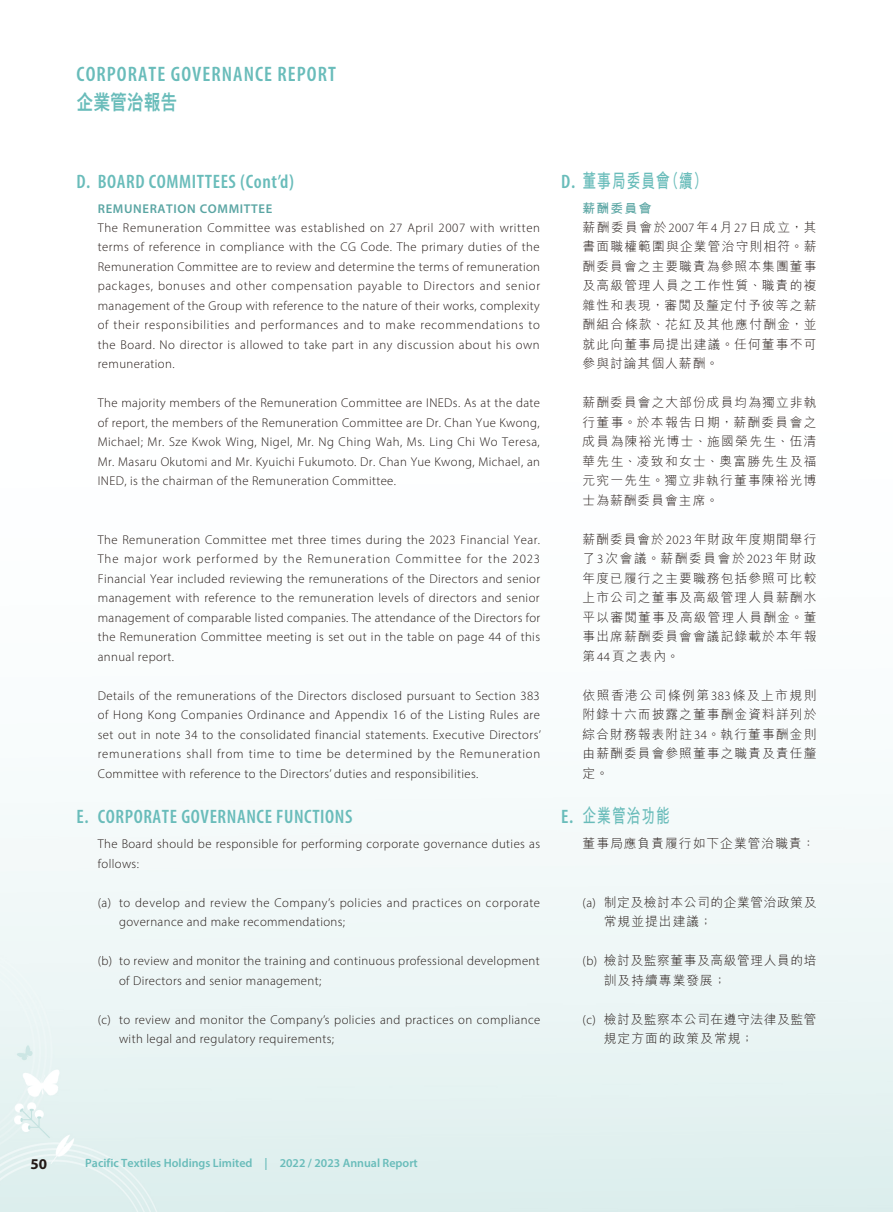
<style>
.page{position:relative;width:893px;height:1212px;background:#fff}
.page>*{position:absolute;margin:0;border:0;box-sizing:border-box;transform-origin:0 0}
.t1{font:600 condensed 21px "Myriad Pro";letter-spacing:.05em;color:#69bcba}
.t2{font:800 21px "M Hei HK";color:#69bcba;scale:.8 1}
.t3{font:600 condensed 19.5px "Myriad Pro";letter-spacing:.03em;color:#69bcba}
.t4{font:700 19.5px "M Hei HK";letter-spacing:.08em;color:#69bcba;scale:.7 1}
.t5{font:700 15px "Myriad Pro";color:#231916}
.t6{font:300 12.75px/19.5px "Myriad Pro";letter-spacing:.03em;color:#231916;text-align:justify}
.t7{font:300 12.75px/19.5px "M Hei HK";letter-spacing:.085em;color:#231916;text-align:justify}
.t8{font:300 12.75px/19.5px "M Hei HK";letter-spacing:.045em;color:#231916}
.t9{font:600 12.75px "Myriad Pro";letter-spacing:.05em;color:#5aa5a3}
.t10{font:600 12px "Myriad Pro";color:#69bcba}
.s1{font-family:"Myriad Pro";font-weight:600;font-stretch:condensed}
.s2{font-weight:700;color:#5aa5a3}
.s3{font-family:"Myriad Pro"}
</style>
<div class="page">
<h1 class="t1" style="left:77px;top:61px;width:261px">CORPORATE GOVERNANCE REPORT</h1>
<h1 class="t2" style="left:77px;top:91px;width:128px">企業管治報告</h1>
<h2 class="t3" style="left:77px;top:169px;width:219px">D. BOARD COMMITTEES (Cont’d)</h2>
<p class="t9" style="left:98px;top:200px;width:176px">REMUNERATION COMMITTEE</p>
<p class="t6" style="left:98px;top:218px;width:444px">The Remuneration Committee was established on 27 April 2007 with written terms of reference in compliance with the CG Code. The primary duties of the Remuneration Committee are to review and determine the terms of remuneration packages, bonuses and other compensation payable to Directors and senior management of the Group with reference to the nature of their works, complexity of their responsibilities and performances and to make recommendations to the Board. No director is allowed to take part in any discussion about his own remuneration.</p>
<p class="t6" style="left:98px;top:393px;width:444px">The majority members of the Remuneration Committee are INEDs. As at the date of report, the members of the Remuneration Committee are Dr. Chan Yue Kwong, Michael; Mr. Sze Kwok Wing, Nigel, Mr. Ng Ching Wah, Ms. Ling Chi Wo Teresa, Mr. Masaru Okutomi and Mr. Kyuichi Fukumoto. Dr. Chan Yue Kwong, Michael, an INED, is the chairman of the Remuneration Committee.</p>
<p class="t6" style="left:98px;top:530px;width:444px">The Remuneration Committee met three times during the 2023 Financial Year.<br>The major work performed by the Remuneration Committee for the 2023<br>Financial Year included reviewing the remunerations of the Directors and senior management with reference to the remuneration levels of directors and senior management of comparable listed companies. The attendance of the Directors for the Remuneration Committee meeting is set out in the table on page 44 of this annual report.</p>
<p class="t6" style="left:98px;top:686px;width:445px">Details of the remunerations of the Directors disclosed pursuant to Section 383 of Hong Kong Companies Ordinance and Appendix 16 of the Listing Rules are set out in note 34 to the consolidated financial statements. Executive Directors’ remunerations shall from time to time be determined by the Remuneration Committee with reference to the Directors’ duties and responsibilities.</p>
<h2 class="t3" style="left:77px;top:805px;width:277px">E. CORPORATE GOVERNANCE FUNCTIONS</h2>
<p class="t6" style="left:98px;top:834px;width:444px">The Board should be responsible for performing corporate governance duties as follows:</p>
<p class="t6" style="left:119px;top:892px;width:422px;text-indent:-21px">(a) to develop and review the Company’s policies and practices on corporate governance and make recommendations;</p>
<p class="t6" style="left:119px;top:951px;width:422px;text-indent:-21px">(b) to review and monitor the training and continuous professional development of Directors and senior management;</p>
<p class="t6" style="left:119px;top:1009px;width:423px;text-indent:-21px">(c) to review and monitor the Company’s policies and practices on compliance with legal and regulatory requirements;</p>
<h2 class="t4" style="left:561px;top:166px;width:210px"><span class="s1">D.</span> 董事局委員會（續）</h2>
<p class="t7" style="left:583px;top:198px;width:235px;text-align:left"><span class="s2">薪酬委員會<br></span>薪酬委員會於<span class="s3">2007</span>年<span class="s3">4</span>月<span class="s3">27</span>日成立，其書面職權範圍與企業管治守則相符。薪酬委員會之主要職責為參照本集團董事及高級管理人員之工作性質、職責的複雜性和表現，審閱及釐定付予彼等之薪酬組合條款、花紅及其他應付酬金，並就此向董事局提出建議。任何董事不可參與討論其個人薪酬。</p>
<p class="t7" style="left:583px;top:393px;width:235px">薪酬委員會之大部份成員均為獨立非執行董事。於本報告日期，薪酬委員會之成員為陳裕光博士、施國榮先生、伍清華先生、凌致和女士、奧富勝先生及福元究一先生。獨立非執行董事陳裕光博士為薪酬委員會主席。</p>
<p class="t7" style="left:583px;top:529px;width:235px">薪酬委員會於<span class="s3">2023</span>年財政年度期間舉行了<span class="s3">3</span>次會議。薪酬委員會於<span class="s3">2023</span>年財政年度已履行之主要職務包括參照可比較上市公司之董事及高級管理人員薪酬水平以審閱董事及高級管理人員酬金。董事出席薪酬委員會會議記錄載於本年報第<span class="s3">44</span>頁之表內。</p>
<p class="t7" style="left:583px;top:685px;width:235px">依照香港公司條例第<span class="s3">383</span>條及上市規則附錄十六而披露之董事酬金資料詳列於綜合財務報表附註<span class="s3">34</span>。執行董事酬金則由薪酬委員會參照董事之職責及責任釐定。</p>
<h2 class="t4" style="left:561px;top:802px;width:157px"><span class="s1">E.</span> 企業管治功能</h2>
<p class="t7" style="left:583px;top:833px;width:234px">董事局應負責履行如下企業管治職責：</p>
<p class="t8" style="left:604px;top:892px;width:214px;text-indent:-21px"><span class="s3">(a)</span> 制定及檢討本公司的企業管治政策及常規並提出建議；</p>
<p class="t8" style="left:604px;top:950px;width:214px;text-indent:-21px"><span class="s3">(b)</span> 檢討及監察董事及高級管理人員的培訓及持續專業發展；</p>
<p class="t8" style="left:604px;top:1009px;width:214px;text-indent:-21px"><span class="s3">(c)</span> 檢討及監察本公司在遵守法律及監管規定方面的政策及常規；</p>
<p class="t5" style="left:30px;top:1154px;width:18px">50</p>
<p class="t10" style="left:85px;top:1155px;width:334px">Pacific Textiles Holdings Limited | 2022 / 2023 Annual Report</p>
</div>
